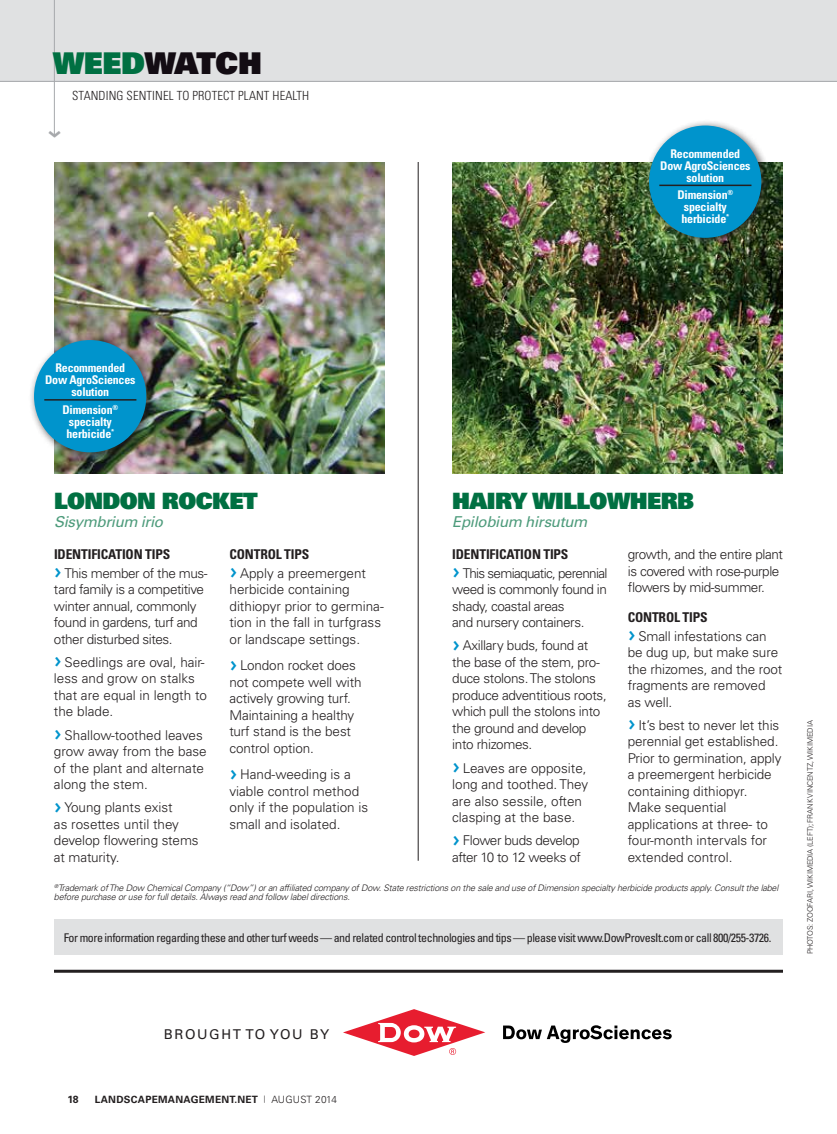
<style>
.page{position:relative;width:837px;height:1134px;background:#fff}
.page>*{position:absolute;margin:0;border:0;box-sizing:border-box;transform-origin:0 0}
.t1{font:30px "Univers LT Std X Black";letter-spacing:-.01em;color:#130c13}
.t2{font:700 30px "Lino Letter Std";color:#a7a9ac}
.t3{font:22.5px "Univers LT Std X Black";letter-spacing:-.025em;color:#007042}
.t4{font:italic 15px "Univers LT Std";letter-spacing:-.02em;color:#4d9b7b}
.t5{font:300 13.5px/16.5px "Univers LT Std";letter-spacing:-.01em;color:#231f20}
.t6{font:300 13.5px/16.5px "Univers LT Std";letter-spacing:-.03em;color:#231f20}
.t7{font:300 13.5px/18.6px "Univers LT Std";letter-spacing:-.05em;color:#231f20}
.t8{font:13.5px "Univers LT Std";letter-spacing:.12em;color:#231f20}
.t9{font:300 condensed 12.6px "Univers LT Std";letter-spacing:.01em;color:#231f20}
.t10{font:condensed 12px "Univers LT Std";letter-spacing:-.035em;color:#231f20}
.t11{font:700 condensed 12px/12px "Univers LT Std";letter-spacing:-.02em;color:#fff;text-align:center}
.t12{font:700 10.35px "Univers LT Std";color:#231f20}
.t13{font:700 10.05px "Univers LT Std";letter-spacing:.025em;color:#231f20}
.t14{font:300 10.05px "Univers LT Std";letter-spacing:.015em;color:#231f20}
.t15{font:italic 300 9px/9px "Univers LT Std";letter-spacing:-.02em;color:#231f20}
.t16{font:300 7.5px "Univers LT Std";letter-spacing:-.015em;color:#231f20}
.s1{color:#007042}
.s2{font-weight:700;font-stretch:condensed}
.s3{font-family:"Lino Letter Std";font-weight:700;font-size:24px;color:#0094cc}
</style>
<div class="page">
<div style="left:0;top:0;width:837px;height:81px;background:#e0e1e2"></div>
<hr style="left:0;top:81px;width:837px;height:1px;background:#a7a9ac">
<hr style="left:54px;top:0;width:1px;height:135px;background:#a7a9ac">
<hr style="left:54px;top:970px;width:729px;height:3px;background:#231f20">
<div style="left:54px;top:919px;width:729px;height:36px;background:#e0e1e2"></div>
<svg style="left:503px;top:1025px;width:169px;height:18px"></svg>
<svg style="left:343px;top:1009px;width:142px;height:47px"></svg>
<img style="left:452px;top:162px;width:331px;height:312px">
<hr style="left:418px;top:162px;width:1px;height:699px;background:#231f20">
<img style="left:54px;top:162px;width:331px;height:312px">
<div style="left:28px;top:334px;width:128px;height:128px;background:#231f20;opacity:.75"></div>
<div style="left:34px;top:340px;width:112px;height:112px;background:#0094cc;border-radius:50%"></div>
<hr style="left:44px;top:399px;width:92px;height:2px;background:#231f20">
<div style="left:643px;top:119px;width:128px;height:129px;background:#231f20;opacity:.75"></div>
<div style="left:649px;top:126px;width:112px;height:112px;background:#0094cc;border-radius:50%"></div>
<hr style="left:659px;top:185px;width:92px;height:1px;background:#231f20">
<h1 class="t1" style="left:53px;top:43px;width:210px"><span class="s1">WEED</span>WATCH</h1>
<p class="t9" style="left:72px;top:88px;width:239px">STANDING SENTINEL TO PROTECT PLANT HEALTH</p>
<h1 class="t2" style="left:75px;top:129px;width:11px;rotate:90deg">›</h1>
<p class="t11" style="left:660px;top:147px;width:92px">Recommended<br>Dow AgroSciences solution</p>
<p class="t11" style="left:678px;top:189px;width:57px">Dimension<sup>® </sup>specialty herbicide<sup>*</sup></p>
<p class="t11" style="left:45px;top:362px;width:92px">Recommended<br>Dow AgroSciences solution</p>
<p class="t11" style="left:63px;top:404px;width:57px">Dimension<sup>® </sup>specialty herbicide<sup>*</sup></p>
<h2 class="t3" style="left:54px;top:486px;width:190px">LONDON ROCKET</h2>
<p class="t4" style="left:54px;top:513px;width:111px">Sisymbrium irio</p>
<h2 class="t3" style="left:452px;top:486px;width:174px">HAIRY WILLOWHE</h2>
<h2 class="t3" style="left:661px;top:486px;width:35px">RB</h2>
<p class="t4" style="left:452px;top:513px;width:137px">Epilobium hirsutum</p>
<p class="t5" style="left:54px;top:545px;width:155px;line-height:18.6px"><span class="s2">Identification Tips<br></span><span class="s3">›</span> This member of the mus-</p>
<p class="t6" style="left:54px;top:581px;width:152px">tard family is a competitive winter annual, commonly found in gardens, turf and other disturbed sites.</p>
<p class="t5" style="left:54px;top:654px;width:155px"><span class="s3">›</span> Seedlings are oval, hair&shy;less and grow on stalks that are equal in length to the blade.</p>
<p class="t5" style="left:54px;top:727px;width:154px"><span class="s3">›</span> Shallow-toothed leaves grow away from the base of the plant and alternate along the stem.</p>
<p class="t5" style="left:54px;top:799px;width:146px"><span class="s3">›</span> Young plants exist<br>as rosettes until they develop flowering stems at maturity.</p>
<p class="t5" style="left:229px;top:545px;width:138px;line-height:18.6px"><span class="s2">Control tips<br></span><span class="s3">›</span> Apply a preemergent</p>
<p class="t5" style="left:229px;top:581px;width:156px">herbicide containing dithiopyr prior to germina&shy;tion in the fall in turfgrass or landscape settings.</p>
<p class="t5" style="left:229px;top:657px;width:134px"><span class="s3">›</span> London rocket does not compete well with actively growing turf.<br>Maintaining a healthy turf stand is the best control option.</p>
<p class="t5" style="left:229px;top:766px;width:140px"><span class="s3">›</span> Hand-weeding is a viable control method only if the population is small and isolated.</p>
<p class="t7" style="left:452px;top:545px;width:157px"><span class="s2">Identification Tips<br></span><span class="s3">›</span> This semiaquatic, perennial</p>
<p class="t6" style="left:452px;top:581px;width:156px">weed is commonly found in shady, coastal areas<br>and nursery containers.</p>
<p class="t5" style="left:452px;top:637px;width:156px"><span class="s3">›</span> Axillary buds, found at the base of the stem, pro&shy;duce stolons. The stolons produce adventitious roots, which pull the stolons into the ground and develop into rhizomes.</p>
<p class="t5" style="left:452px;top:760px;width:137px"><span class="s3">›</span> Leaves are opposite, long and toothed. They are also sessile, often clasping at the base.</p>
<p class="t7" style="left:452px;top:832px;width:130px;line-height:16.5px"><span class="s3">›</span> Flower buds develop after 10 to 12 weeks of</p>
<p class="t6" style="left:628px;top:546px;width:157px">growth, and the entire plant is covered with rose-purple flowers by mid-summer.</p>
<p class="t5" style="left:628px;top:608px;width:140px;line-height:18.6px"><span class="s2">Control tips<br></span><span class="s3">›</span> Small infestations can</p>
<p class="t5" style="left:628px;top:644px;width:156px">be dug up, but make sure the rhizomes, and the root fragments are removed<br>as well.</p>
<p class="t5" style="left:628px;top:717px;width:155px"><span class="s3">›</span> It’s best to never let this perennial get established.<br>Prior to germination, apply a preemergent herbicide containing dithiopyr.<br>Make sequential applications at three- to four-month intervals for extended control.</p>
<p class="t15" style="left:54px;top:883px;width:726px"><sup>®</sup>Trademark of The Dow Chemical Company (“Dow”) or an affiliated company of Dow. State restrictions on the sale and use of Dimension specialty herbicide products apply. Consult the label before purchase or use for full details. Always read and follow label directions.</p>
<p class="t10" style="left:64px;top:930px;width:709px">For more information regarding these and other turf weeds — and related control technologies and tips — please visit www.DowProvesIt.com or call 800/255-3726.</p>
<p class="t16" style="left:806px;top:954px;width:234px;rotate:-90deg">PHOTOS: ZooFari, Wikimedia (left); Frank Vincentz, Wikimedia</p>
<p class="t8" style="left:164px;top:1026px;width:167px">BROUGHT TO YOU BY</p>
<p class="t13" style="left:95px;top:1094px;width:172px">LANDSCAPEMANAGEMENT.NET <sup>|</sup></p>
<p class="t12" style="left:68px;top:1094px;width:13px">18</p>
<p class="t14" style="left:271px;top:1093px;width:67px">August 2014</p>
</div>
